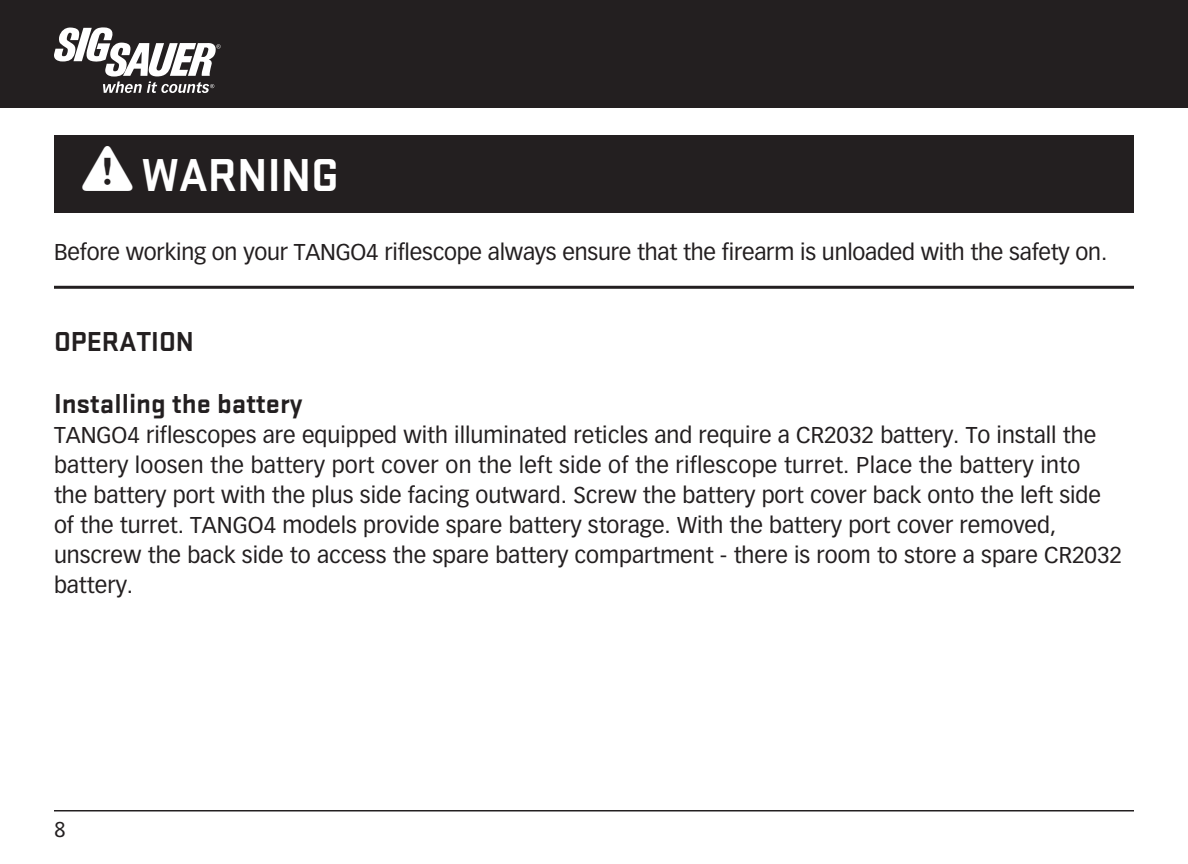
<style>
.page{position:relative;width:1188px;height:864px;background:#fff}
.page>*{position:absolute;margin:0;border:0;box-sizing:border-box;transform-origin:0 0}
.t1{font:700 48px "Stratum 2";color:#fff}
.t2{font:700 28.5px/61.5px "Stratum 2";color:#231f20}
.t3{font:22.5px/30px "Vectora LH";color:#231f20}
.t4{font:21px "Vectora LH";color:#231f20}
</style>
<div class="page">
<div style="left:0;top:0;width:1188px;height:108px;background:#231f20"></div>
<hr style="left:54px;top:810px;width:1080px;height:2px;background:#231f20">
<svg style="left:54px;top:27px;width:167px;height:66px"></svg>
<div style="left:54px;top:135px;width:1080px;height:78px;background:#231f20"></div>
<hr style="left:54px;top:286px;width:1080px;height:3px;background:#231f20">
<h1 class="t1" style="left:142px;top:142px;width:199px">WARNING</h1>
<p class="t3" style="left:54px;top:237px;width:1055px">Before working on your TANGO4 riflescope always ensure that the firearm is unloaded with the safety on.</p>
<p class="t2" style="left:54px;top:310px;width:250px">OPERATION<br>Installing the battery</p>
<p class="t3" style="left:54px;top:420px;width:1070px">TANGO4 riflescopes are equipped with illuminated reticles and require a CR2032 battery. To install the battery loosen the battery port cover on the left side of the riflescope turret. Place the battery into<br>the battery port with the plus side facing outward. Screw the battery port cover back onto the left side of the turret. TANGO4 models provide spare battery storage. With the battery port cover removed, unscrew the back side to access the spare battery compartment - there is room to store a spare CR2032 battery.</p>
<p class="t4" style="left:54px;top:817px;width:13px">8</p>
</div>
